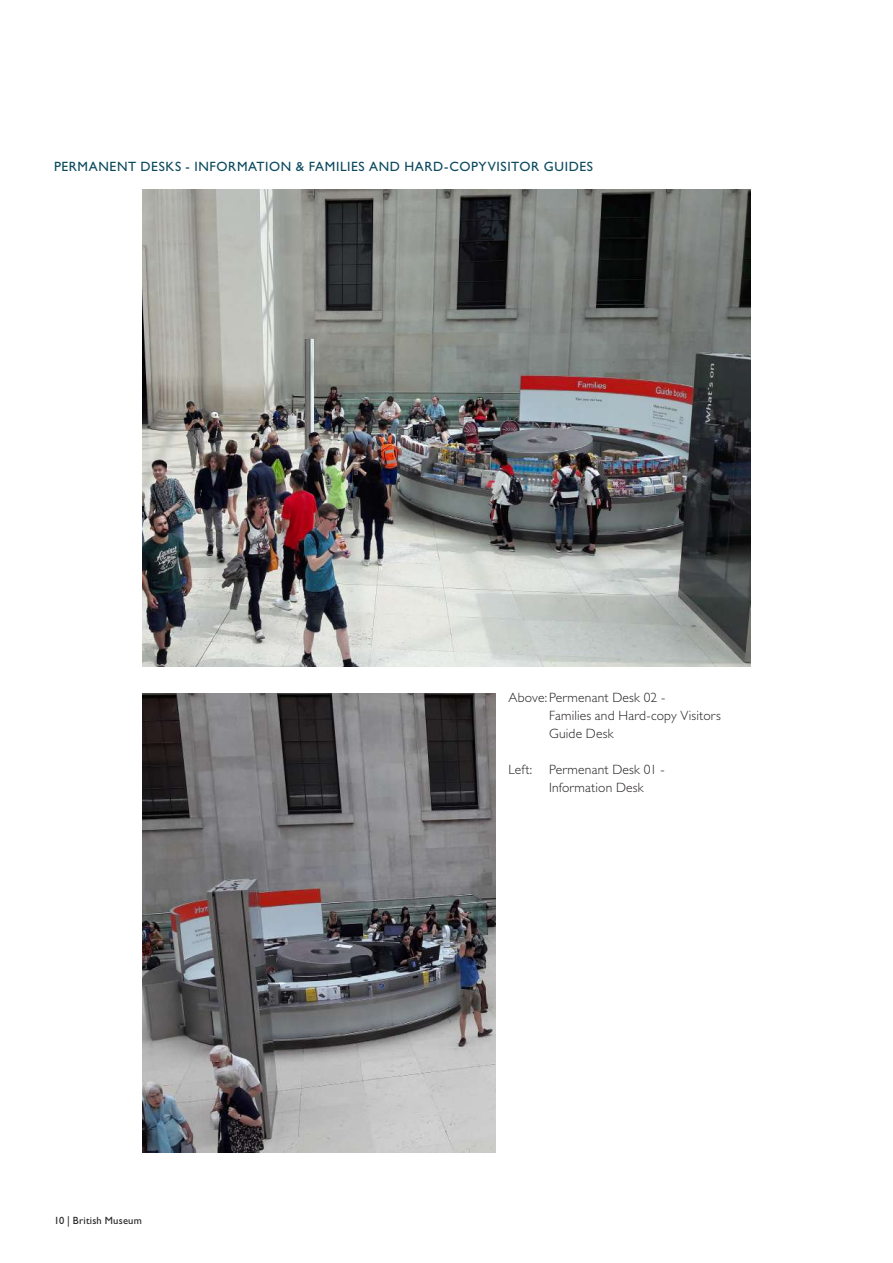
<style>
.page{position:relative;width:893px;height:1263px;background:#fff}
.page>*{position:absolute;margin:0;border:0;box-sizing:border-box;transform-origin:0 0}
.t1{font:300 13.5px/18px "Gill Sans Std";letter-spacing:.015em;color:#231f20}
.t2{font:13.5px "Gill Sans Std";letter-spacing:.045em;color:#0b495d}
.t3{font:10.5px "Gill Sans Std";letter-spacing:.025em;color:#231f20}
</style>
<div class="page">
<img style="left:142px;top:189px;width:609px;height:477px">
<img style="left:142px;top:693px;width:353px;height:459px">
<p class="t2" style="left:54px;top:159px;width:540px">PERMANENT DESKS - INFORMATION &amp; FAMILIES AND HARD-COPYVISITOR GUIDES</p>
<p class="t3" style="left:54px;top:1215px;width:89px">10 | British Museum</p>
<p class="t1" style="left:549px;top:689px;width:173px;text-indent:-40px">Above: Permenant Desk 02 -<br>Families and Hard-copy Visitors<br>Guide Desk</p>
<p class="t1" style="left:549px;top:761px;width:117px;text-indent:-40px">Left: Permenant Desk 01 -<br>Information Desk</p>
</div>
